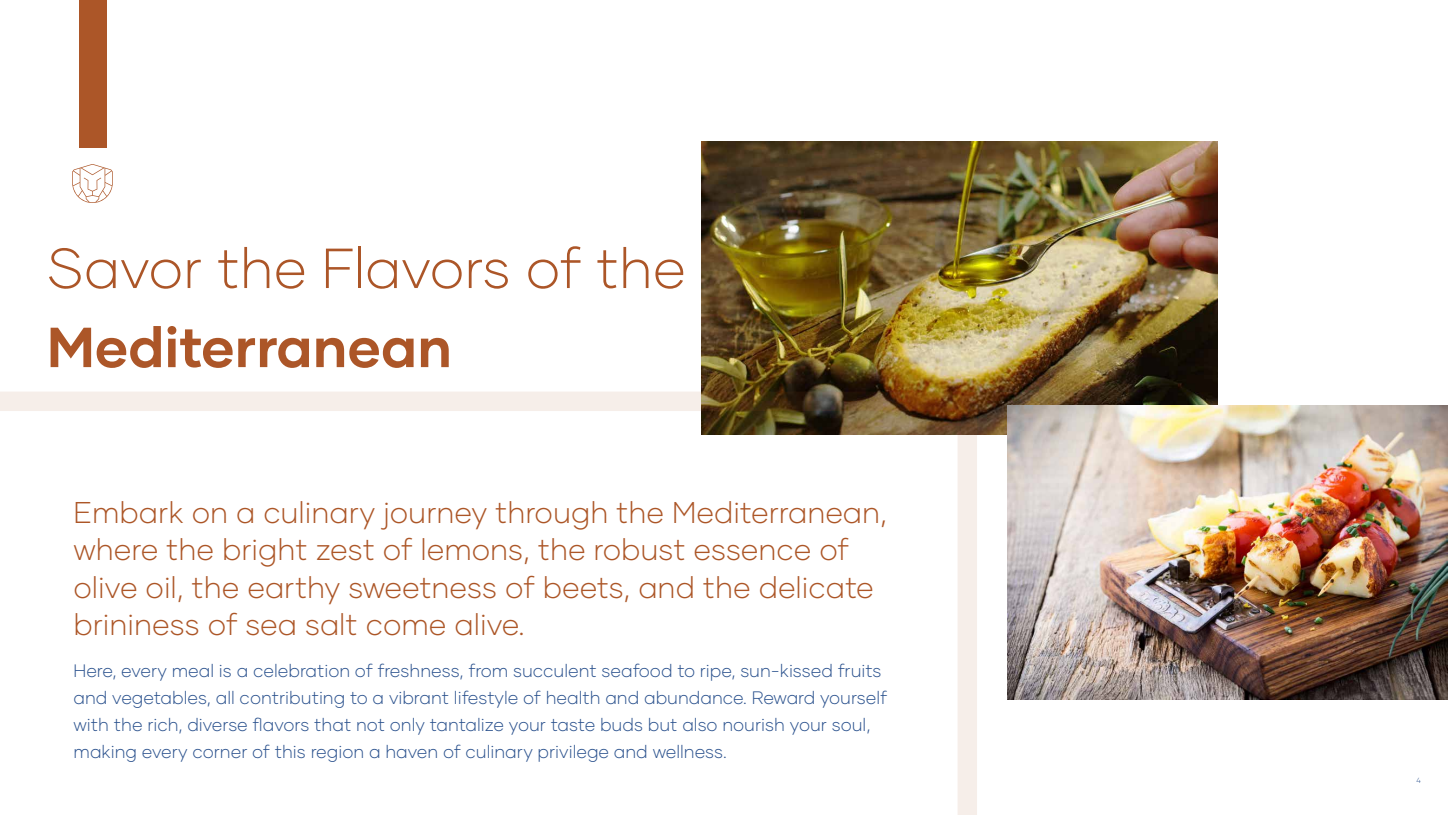
<style>
.page{position:relative;width:1448px;height:815px;background:#fff}
.page>*{position:absolute;margin:0;border:0;box-sizing:border-box;transform-origin:0 0}
.t1{font:300 56.25px "Gilmer";color:#ac5628}
.t2{font:700 56.25px "Gilmer";color:#ac5628}
.t3{font:300 30px/37.5px "Gilmer";color:#ac5627}
.t4{font:300 18px/27px "Gilmer";color:#2a518d}
.t5{font:300 7.5px "Gilmer";color:#2a518d}
</style>
<div class="page">
<img style="left:701px;top:142px;width:516px;height:293px">
<img style="left:1007px;top:406px;width:441px;height:293px">
<div style="left:79px;top:0;width:28px;height:147px;background:#ac5628"></div>
<svg style="left:72px;top:164px;width:41px;height:39px"></svg>
<svg style="left:0;top:391px;width:977px;height:423px"></svg>
<h1 class="t1" style="left:47px;top:234px;width:640px">Savor the Flavors of the</h1>
<h1 class="t2" style="left:47px;top:312px;width:406px">Mediterranean</h1>
<h2 class="t3" style="left:74px;top:493px;width:815px">Embark on a culinary journey through the Mediterranean, where the bright zest of lemons, the robust essence of olive oil, the earthy sweetness of beets, and the delicate brininess of sea salt come alive.</h2>
<p class="t4" style="left:74px;top:657px;width:815px">Here, every meal is a celebration of freshness, from succulent seafood to ripe, sun-kissed fruits and vegetables, all contributing to a vibrant lifestyle of health and abundance. Reward yourself with the rich, diverse flavors that not only tantalize your taste buds but also nourish your soul, making every corner of this region a haven of culinary privilege and wellness.</p>
<p class="t5" style="left:1416px;top:776px;width:6px">4</p>
</div>
